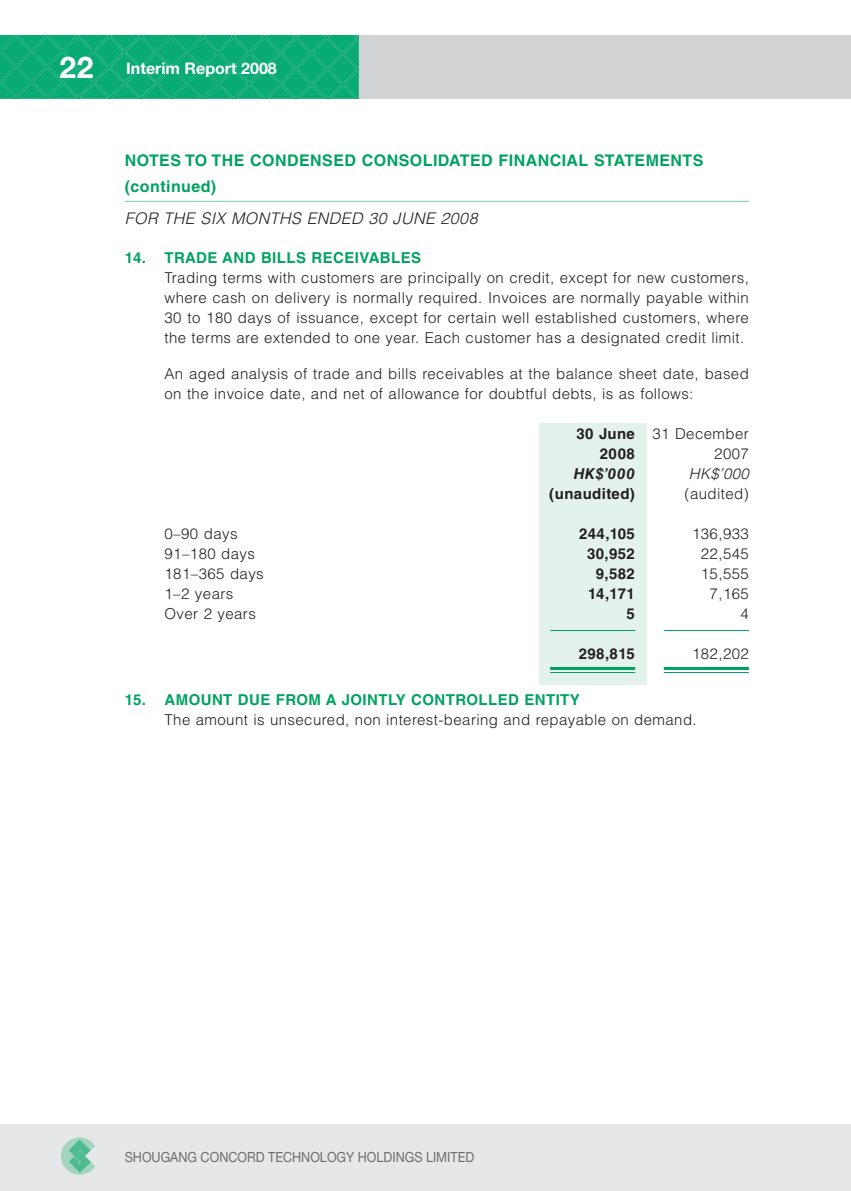
<style>
.page{position:relative;width:851px;height:1191px;background:#fff}
.page>*{position:absolute;margin:0;border:0;box-sizing:border-box;transform-origin:0 0}
.t1{font:700 16px/26px "Helvetica LT Std";letter-spacing:.03em;color:#00a261}
.t2{font:italic 300 16px "Helvetica LT Std";letter-spacing:.03em;color:#231f20}
.t3{font:700 16px "Helvetica Neue LT Std";color:#fff}
.t4{font:300 15px/20px "Helvetica LT Std";letter-spacing:.03em;color:#231f20;text-align:justify}
.t5{font:700 15px "Helvetica LT Std";letter-spacing:.03em;color:#00a261}
.t6{font:700 15px/20px "Helvetica LT Std";letter-spacing:.03em;color:#231f20}
.t7{font:italic 700 15px "Helvetica LT Std";color:#231f20}
.t8{font:italic 300 15px "Helvetica LT Std";color:#231f20}
.t9{font:14px "Helvetica Neue LT Std";color:#6c6d70;scale:.9 1}
.s1{font-size:30px}
.s2{font-weight:300}
</style>
<div class="page">
<div style="left:0;top:1124px;width:850px;height:66px;background:#e6e7e9"></div>
<div style="left:336px;top:35px;width:514px;height:63px;background:#d1d2d4"></div>
<svg style="left:0;top:35px;width:359px;height:63px;background:#0eac76"></svg>
<svg style="left:61px;top:1137px;width:34px;height:37px"></svg>
<hr style="left:125px;top:201px;width:623px;height:1px;background:#7dc8a6">
<div style="left:539px;top:423px;width:107px;height:261px;background:#e3f2ea"></div>
<hr style="left:550px;top:630px;width:85px;height:1px;background:#00a261">
<hr style="left:663px;top:630px;width:85px;height:1px;background:#00a261">
<hr style="left:550px;top:667px;width:85px;height:3px;background:#00a261">
<hr style="left:550px;top:672px;width:85px;height:1px;background:#00a261">
<hr style="left:663px;top:667px;width:85px;height:3px;background:#00a261">
<hr style="left:663px;top:672px;width:85px;height:1px;background:#00a261">
<p class="t3" style="left:59px;top:62px;width:219px"><span class="s1">22</span> Interim Report 2008</p>
<p class="t1" style="left:125px;top:150px;width:580px">NOTES TO THE CONDENSED CONSOLIDATED FINANCIAL STATEMENTS (continued)</p>
<p class="t2" style="left:125px;top:212px;width:354px">FOR THE SIX MONTHS ENDED 30 JUNE 2008</p>
<p class="t5" style="left:125px;top:252px;width:298px">14. TRADE AND BILLS RECEIVABLES</p>
<p class="t4" style="left:164px;top:270px;width:585px">Trading terms with customers are principally on credit, except for new customers, where cash on delivery is normally required. Invoices are normally payable within 30 to 180 days of issuance, except for certain well established customers, where the terms are extended to one year. Each customer has a designated credit limit.</p>
<p class="t4" style="left:164px;top:366px;width:585px">An aged analysis of trade and bills receivables at the balance sheet date, based on the invoice date, and net of allowance for doubtful debts, is as follows:</p>
<p class="t6" style="left:599px;top:426px;width:151px;text-indent:-23px">30 June <span class="s2">31 December<br></span>2008</p>
<p class="t4" style="left:714px;top:446px;width:36px">2007</p>
<p class="t7" style="left:573px;top:468px;width:63px">HK$’000</p>
<p class="t8" style="left:688px;top:468px;width:62px">HK$’000</p>
<p class="t6" style="left:549px;top:486px;width:87px">(unaudited)</p>
<p class="t4" style="left:684px;top:486px;width:66px">(audited)</p>
<p class="t4" style="left:164px;top:526px;width:74px">0–90 days</p>
<p class="t6" style="left:579px;top:526px;width:57px">244,105</p>
<p class="t4" style="left:692px;top:526px;width:58px">136,933</p>
<p class="t4" style="left:164px;top:546px;width:92px">91–180 days</p>
<p class="t6" style="left:587px;top:546px;width:49px">30,952</p>
<p class="t4" style="left:700px;top:546px;width:49px">22,545</p>
<p class="t4" style="left:164px;top:566px;width:101px">181–365 days</p>
<p class="t6" style="left:595px;top:566px;width:41px">9,582</p>
<p class="t4" style="left:700px;top:566px;width:49px">15,555</p>
<p class="t4" style="left:164px;top:586px;width:70px">1–2 years</p>
<p class="t6" style="left:588px;top:586px;width:48px">14,171</p>
<p class="t4" style="left:709px;top:586px;width:41px">7,165</p>
<p class="t4" style="left:164px;top:606px;width:93px">Over 2 years</p>
<p class="t6" style="left:626px;top:606px;width:10px">5</p>
<p class="t4" style="left:740px;top:606px;width:10px">4</p>
<p class="t6" style="left:578px;top:646px;width:58px">298,815</p>
<p class="t4" style="left:692px;top:646px;width:58px">182,202</p>
<p class="t5" style="left:125px;top:694px;width:456px">15. AMOUNT DUE FROM A JOINTLY CONTROLLED ENTITY</p>
<p class="t4" style="left:164px;top:712px;width:533px">The amount is unsecured, non interest-bearing and repayable on demand.</p>
<p class="t9" style="left:125px;top:1151px;width:390px">SHOUGANG CONCORD TECHNOLOGY HOLDINGS LIMITED</p>
</div>
